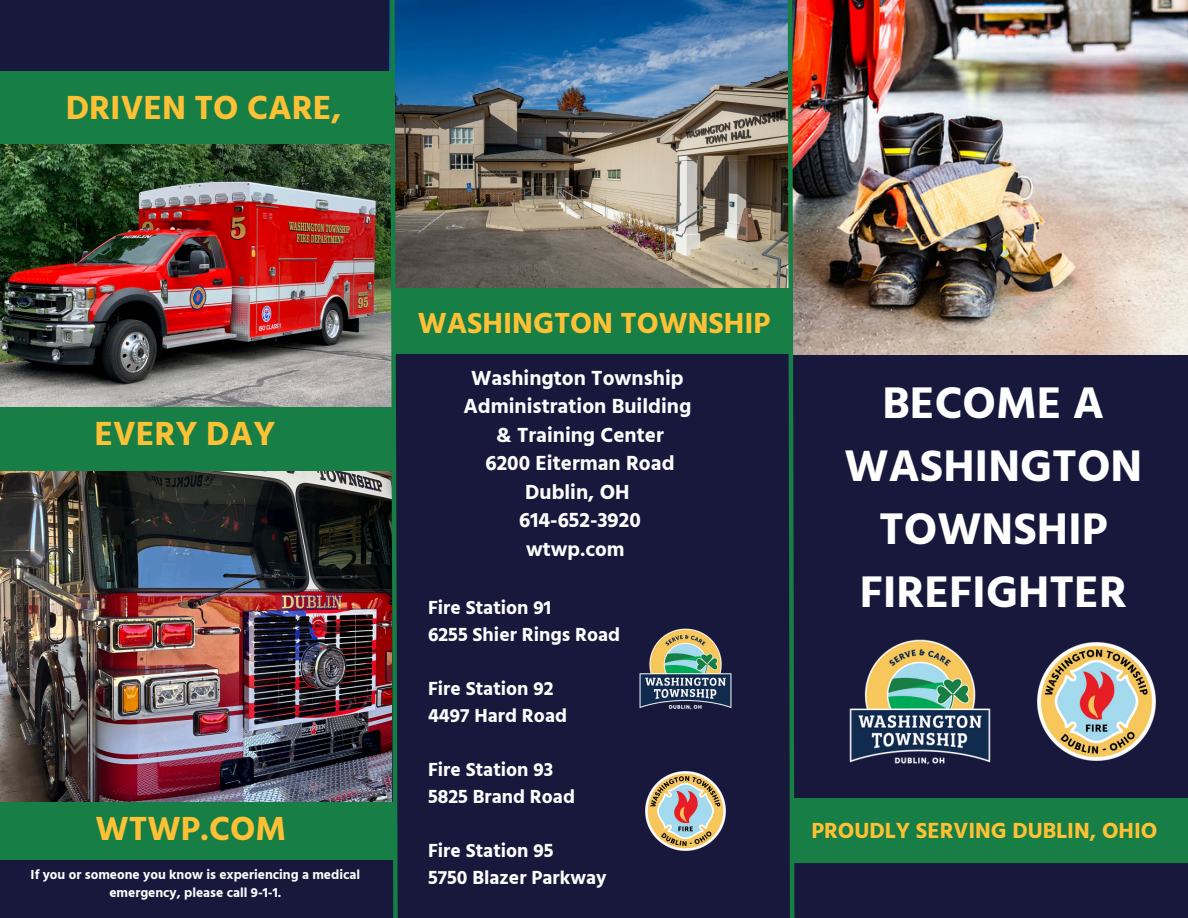
<style>
.page{position:relative;width:1188px;height:918px;background:#17183b}
.page>*{position:absolute;margin:0;border:0;box-sizing:border-box;transform-origin:0 0}
.t1{font:700 45.6px/63px "Hind";color:#fff;text-align:center}
.t2{font:700 34.35px "Hind";color:#fec135}
.t3{font:700 29.85px "Hind";color:#fec135}
.t4{font:700 22.5px "Hind";color:#fec135}
.t5{font:700 21px/28.5px "Hind";color:#fdfdfd;text-align:center}
.t6{font:700 20.7px "Hind";color:#fff}
.t7{font:700 19.5px/27px "Hind";color:#fdfdfd}
.t8{font:700 13.5px/18px "Hind";color:#fdfdfd;text-align:center}
</style>
<div class="page">
<img style="left:400px;top:0;width:385px;height:288px">
<img style="left:1037px;top:642px;width:119px;height:119px">
<img style="left:849px;top:639px;width:142px;height:126px">
<div style="left:390px;top:288px;width:400px;height:66px;background:#177e45"></div>
<div style="left:0;top:404px;width:392px;height:67px;background:#177e45"></div>
<img style="left:645px;top:771px;width:81px;height:80px">
<img style="left:639px;top:628px;width:93px;height:82px">
<img style="left:0;top:471px;width:388px;height:331px">
<div style="left:0;top:71px;width:392px;height:73px;background:#177e45"></div>
<img style="left:0;top:144px;width:388px;height:262px">
<img style="left:797px;top:0;width:391px;height:354px">
<div style="left:790px;top:798px;width:398px;height:65px;background:#177e45"></div>
<div style="left:0;top:802px;width:395px;height:58px;background:#177e45"></div>
<img style="left:388px;top:0;width:12px;height:918px">
<svg style="left:785px;top:0;width:12px;height:918px"></svg>
<h2 class="t2" style="left:66px;top:87px;width:278px">DRIVEN TO CARE,</h2>
<h1 class="t2" style="left:94px;top:414px;width:183px">EVERY DAY</h1>
<p class="t2" style="left:95px;top:808px;width:192px">WTWP.COM</p>
<h6 class="t8" style="left:31px;top:866px;width:331px">If you or someone you know is experiencing a medical emergency, please call 9-1-1.</h6>
<h5 class="t3" style="left:418px;top:306px;width:354px">WASHINGTON TOWNSHIP</h5>
<p class="t5" style="left:463px;top:363px;width:229px">Washington Township<br>Administration Building &amp; Training Center<br>6200 Eiterman Road<br>Dublin, OH<br>614-652-3920</p>
<p class="t6" style="left:526px;top:536px;width:100px">wtwp.com</p>
<p class="t7" style="left:428px;top:594px;width:194px">Fire Station 91<br>6255 Shier Rings Road</p>
<p class="t7" style="left:428px;top:675px;width:140px">Fire Station 92<br>4497 Hard Road</p>
<h2 class="t7" style="left:428px;top:756px;width:148px">Fire Station 93<br>5825 Brand Road</h2>
<p class="t7" style="left:428px;top:837px;width:180px">Fire Station 95<br>5750 Blazer Parkway</p>
<h5 class="t1" style="left:844px;top:371px;width:299px">BECOME A<br>WASHINGTON<br>TOWNSHIP<br>FIREFIGHTER</h5>
<h3 class="t4" style="left:812px;top:817px;width:347px">PROUDLY SERVING DUBLIN, OHIO</h3>
</div>
